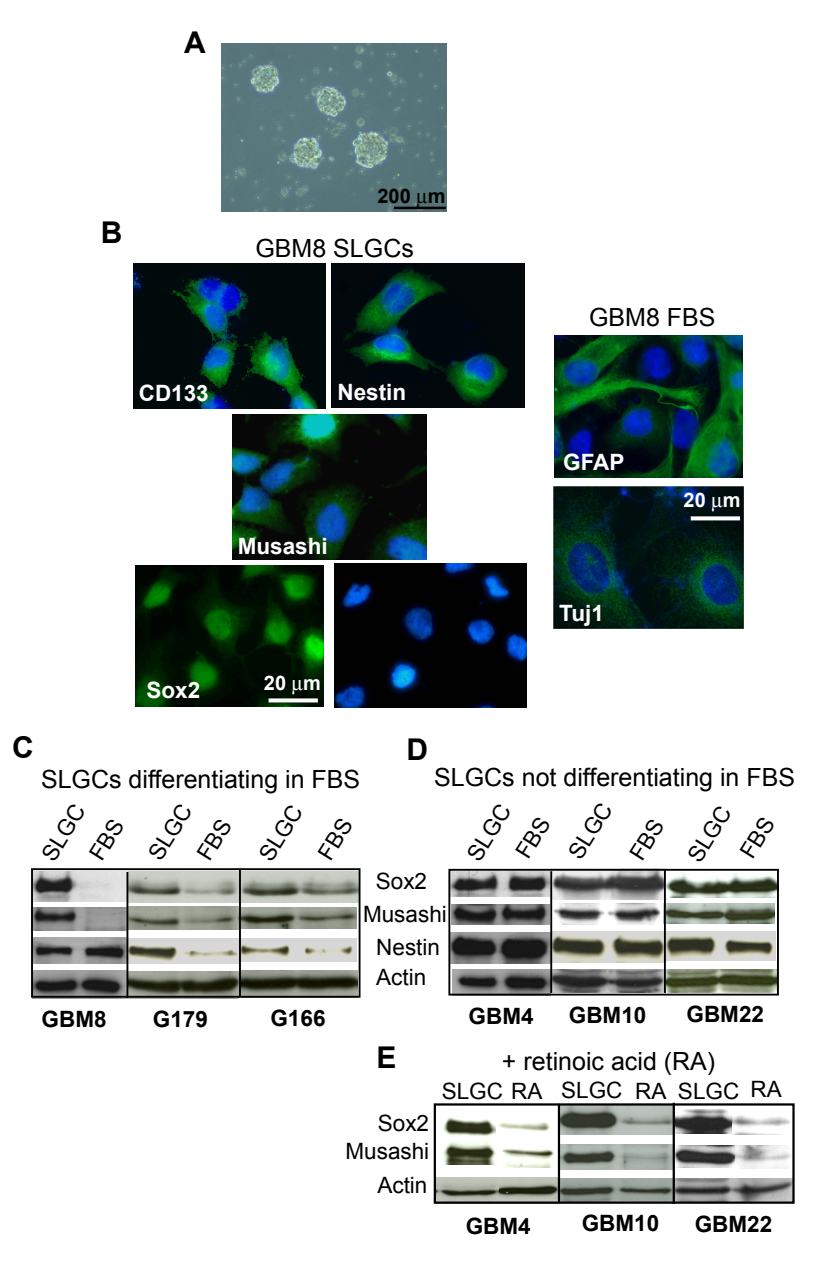
<style>
.page{position:relative;width:822px;height:1261px;background:#fff}
.page>*{position:absolute;margin:0;border:0;box-sizing:border-box;transform-origin:0 0}
.t1{font:700 30px "Arial";color:#000}
.t2{font:25px "Arial";color:#000}
.t3{font:22.5px/27.5px "Arial";color:#000}
.t4{font:700 22.5px "Arial";color:#000}
.t5{font:700 22.5px "Arial";color:#fff}
.t6{font:700 20px "Arial";color:#fff}
.t7{font:700 20px "Arial";color:#000}
</style>
<div class="page">
<img style="left:133px;top:264px;width:193px;height:144px">
<img style="left:332px;top:263px;width:192px;height:145px">
<img style="left:554px;top:336px;width:188px;height:141px">
<img style="left:233px;top:414px;width:193px;height:146px">
<img style="left:334px;top:563px;width:193px;height:145px">
<img style="left:443px;top:1117px;width:52px;height:20px">
<img style="left:499px;top:1122px;width:51px;height:10px">
<img style="left:442px;top:1141px;width:54px;height:24px">
<img style="left:501px;top:1148px;width:53px;height:19px">
<img style="left:437px;top:1177px;width:354px;height:24px">
<img style="left:676px;top:1110px;width:55px;height:23px">
<img style="left:732px;top:1108px;width:63px;height:26px">
<img style="left:676px;top:1145px;width:115px;height:23px">
<img style="left:561px;top:1106px;width:110px;height:29px">
<img style="left:561px;top:1145px;width:110px;height:24px">
<img style="left:34px;top:937px;width:204px;height:27px">
<img style="left:667px;top:931px;width:108px;height:29px">
<img style="left:451px;top:931px;width:212px;height:32px">
<img style="left:550px;top:868px;width:113px;height:31px">
<img style="left:553px;top:904px;width:221px;height:20px">
<img style="left:553px;top:969px;width:223px;height:23px">
<img style="left:34px;top:871px;width:323px;height:31px">
<img style="left:34px;top:907px;width:323px;height:23px">
<img style="left:32px;top:971px;width:206px;height:28px">
<img style="left:667px;top:872px;width:109px;height:25px">
<img style="left:242px;top:971px;width:115px;height:24px">
<img style="left:242px;top:939px;width:114px;height:22px">
<img style="left:451px;top:872px;width:98px;height:24px">
<img style="left:451px;top:905px;width:98px;height:20px">
<img style="left:452px;top:969px;width:97px;height:23px">
<div style="left:448px;top:869px;width:331px;height:126px;border:2px solid #000"></div>
<div style="left:434px;top:1103px;width:360px;height:101px;border:2px solid #000"></div>
<svg style="left:557px;top:1103px;width:4px;height:101px"></svg>
<svg style="left:671px;top:1102px;width:5px;height:102px"></svg>
<svg style="left:549px;top:869px;width:4px;height:126px"></svg>
<svg style="left:663px;top:868px;width:4px;height:127px"></svg>
<div style="left:31px;top:868px;width:329px;height:130px;border:2px solid #000"></div>
<svg style="left:238px;top:868px;width:4px;height:130px"></svg>
<img style="left:222px;top:43px;width:224px;height:169px">
<svg style="left:126px;top:870px;width:3px;height:129px"></svg>
<img style="left:136px;top:565px;width:188px;height:141px">
<img style="left:553px;top:486px;width:190px;height:143px">
<svg style="left:391px;top:192px;width:56px;height:18px"></svg>
<svg style="left:264px;top:680px;width:58px;height:24px"></svg>
<svg style="left:687px;top:496px;width:57px;height:26px"></svg>
<h1 class="t1" style="left:184px;top:22px;width:23px">A</h1>
<h1 class="t1" style="left:101px;top:213px;width:23px">B</h1>
<p class="t7" style="left:377px;top:182px;width:70px">200 m</p>
<p class="t2" style="left:255px;top:232px;width:160px">GBM8 SLGCs</p>
<p class="t2" style="left:589px;top:301px;width:128px">GBM8 FBS</p>
<p class="t5" style="left:139px;top:378px;width:72px">CD133</p>
<p class="t5" style="left:337px;top:377px;width:70px">Nestin</p>
<p class="t5" style="left:238px;top:531px;width:92px">Musashi</p>
<p class="t5" style="left:563px;top:447px;width:63px">GFAP</p>
<p class="t6" style="left:683px;top:486px;width:59px">20 m</p>
<p class="t5" style="left:559px;top:598px;width:46px">Tuj1</p>
<p class="t5" style="left:146px;top:675px;width:55px">Sox2</p>
<p class="t6" style="left:264px;top:669px;width:59px">20 m</p>
<h1 class="t1" style="left:12px;top:727px;width:23px">C</h1>
<h1 class="t1" style="left:407px;top:730px;width:23px">D</h1>
<p class="t2" style="left:41px;top:763px;width:321px">SLGCs differentiating in FBS</p>
<p class="t2" style="left:434px;top:760px;width:362px">SLGCs not differentiating in FBS</p>
<p class="t3" style="left:36px;top:851px;width:63px;rotate:-58deg">SLGC</p>
<p class="t3" style="left:150px;top:825px;width:45px;line-height:41.2px;text-indent:-26px;rotate:-58deg">SLGC<br>FBS</p>
<p class="t3" style="left:261px;top:818px;width:45px;line-height:49.2px;text-indent:-33px;rotate:-58deg">SLGC<br>FBS</p>
<p class="t3" style="left:471px;top:824px;width:45px;line-height:40px;text-indent:-28px;rotate:-58deg">SLGC<br>FBS</p>
<p class="t3" style="left:563px;top:849px;width:63px;rotate:-58deg">SLGC</p>
<p class="t3" style="left:692px;top:822px;width:45px;line-height:42.5px;text-indent:-31px;rotate:-58deg">SLGC<br>FBS</p>
<p class="t3" style="left:376px;top:867px;width:53px">Sox2</p>
<p class="t3" style="left:363px;top:898px;width:85px;line-height:33.2px;text-align:center">Musashi<br>Nestin</p>
<p class="t3" style="left:376px;top:964px;width:52px">Actin</p>
<p class="t4" style="left:42px;top:1004px;width:67px">GBM8</p>
<p class="t4" style="left:153px;top:1004px;width:57px">G179</p>
<p class="t4" style="left:270px;top:1003px;width:57px">G166</p>
<p class="t4" style="left:468px;top:1001px;width:67px">GBM4</p>
<p class="t4" style="left:569px;top:1000px;width:79px">GBM10</p>
<p class="t4" style="left:686px;top:999px;width:79px">GBM22</p>
<h1 class="t1" style="left:377px;top:1038px;width:22px">E</h1>
<p class="t3" style="left:345px;top:1110px;width:85px;text-align:right">Sox2<br>Musashi</p>
<p class="t3" style="left:377px;top:1172px;width:52px">Actin</p>
<p class="t2" style="left:502px;top:1045px;width:215px">+ retinoic acid (RA)</p>
<p class="t3" style="left:442px;top:1077px;width:102px">SLGC RA</p>
<p class="t3" style="left:635px;top:1078px;width:33px">RA</p>
<p class="t3" style="left:750px;top:1076px;width:33px">RA</p>
<p class="t3" style="left:561px;top:1077px;width:63px">SLGC</p>
<p class="t3" style="left:678px;top:1077px;width:63px">SLGC</p>
<p class="t4" style="left:466px;top:1211px;width:67px">GBM4</p>
<p class="t4" style="left:582px;top:1208px;width:79px">GBM10</p>
<p class="t4" style="left:695px;top:1209px;width:79px">GBM22</p>
</div>
